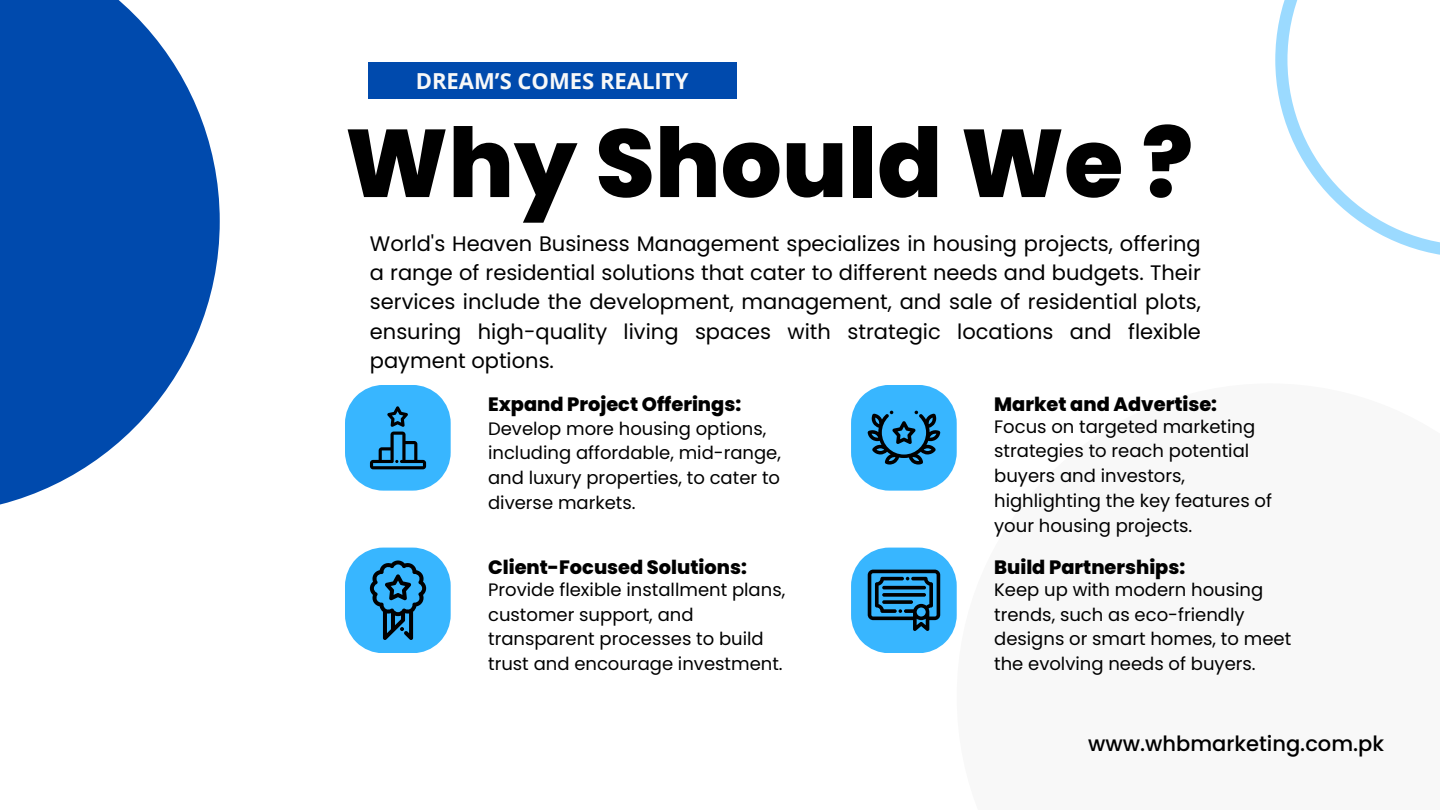
<style>
.page{position:relative;width:1440px;height:810px;background:#fff}
.page>*{position:absolute;margin:0;border:0;box-sizing:border-box;transform-origin:0 0}
.t1{font:800 96px "Poppins";color:#000}
.t2{font:700 22px "Open Sans";color:#f8f8f8}
.t3{font:21px/29.2px "Poppins";color:#000;text-align:justify}
.t4{font:500 21px "Poppins";color:#000}
.t5{font:800 19.3px "Poppins";color:#000}
.t6{font:18px/24.8px "Poppins";color:#000}
</style>
<div class="page">
<svg style="left:345px;top:385px;width:106px;height:106px;background:#4ab0ea"></svg>
<svg style="left:345px;top:548px;width:106px;height:105px;background:#47a7de"></svg>
<div style="left:957px;top:383px;width:483px;height:427px;background:#f8f8f8"></div>
<svg style="left:0;top:0;width:220px;height:505px;fill:#004aad"></svg>
<svg style="left:1275px;top:0;width:165px;height:255px"></svg>
<svg style="left:851px;top:385px;width:106px;height:106px;background:#48a9e1"></svg>
<svg style="left:851px;top:548px;width:106px;height:105px;background:#449ed2"></svg>
<div style="left:368px;top:63px;width:368px;height:36px;background:#004aad"></div>
<p class="t2" style="left:416px;top:65px;width:274px">DREAM’S COMES REALITY</p>
<h2 class="t1" style="left:345px;top:96px;width:850px">Why Should We ?</h2>
<p class="t3" style="left:370px;top:229px;width:832px">World's Heaven Business Management specializes in housing projects, offering a range of residential solutions that cater to different needs and budgets. Their services include the development, management, and sale of residential plots, ensuring high-quality living spaces with strategic locations and flexible payment options.</p>
<h1 class="t5" style="left:488px;top:391px;width:255px">Expand Project Offerings:</h1>
<h4 class="t6" style="left:488px;top:416px;width:294px">Develop more housing options, including affordable, mid-range, and luxury properties, to cater to diverse markets.</h4>
<p class="t5" style="left:488px;top:554px;width:260px">Client-Focused Solutions:</p>
<p class="t6" style="left:488px;top:577px;width:299px">Provide flexible installment plans, customer support, and transparent processes to build trust and encourage investment.</p>
<p class="t5" style="left:994px;top:391px;width:224px">Market and Advertise:</p>
<h5 class="t6" style="left:994px;top:414px;width:279px">Focus on targeted marketing strategies to reach potential buyers and investors, highlighting the key features of your housing projects.</h5>
<p class="t5" style="left:994px;top:554px;width:193px">Build Partnerships:</p>
<h5 class="t6" style="left:994px;top:577px;width:299px">Keep up with modern housing trends, such as eco-friendly designs or smart homes, to meet the evolving needs of buyers.</h5>
<p class="t4" style="left:1088px;top:729px;width:297px">www.whbmarketing.com.pk</p>
</div>
